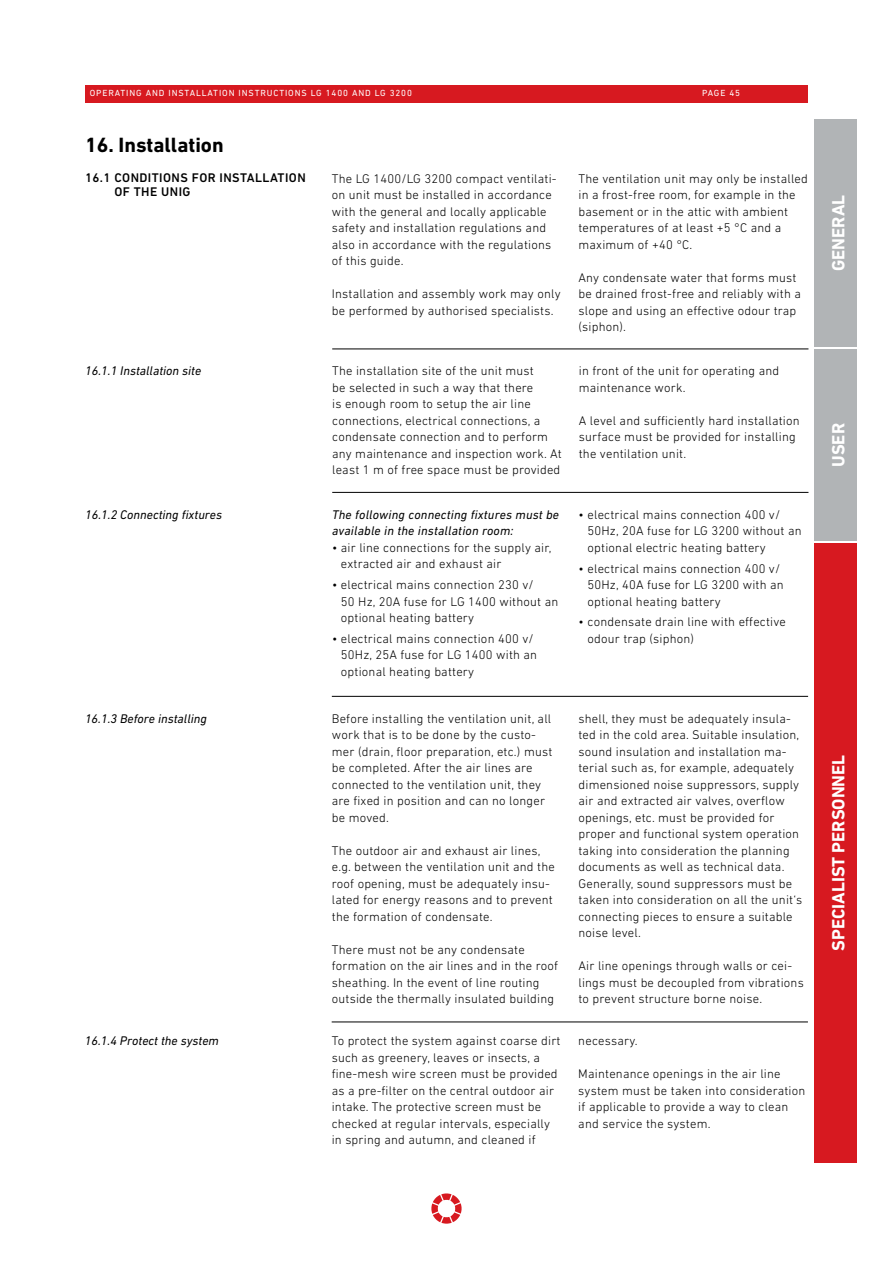
<style>
.page{position:relative;width:893px;height:1263px;background:#fff}
.page>*{position:absolute;margin:0;border:0;box-sizing:border-box;transform-origin:0 0}
.t1{font:700 21px "DIN Next LT Pro";color:#000}
.t2{font:700 18px "DIN Next LT Pro";color:#fff}
.t3{font:300 12.75px/16.5px "DIN Next LT Pro";letter-spacing:.015em;color:#000}
.t4{font:italic 12.75px/16.5px "DIN Next LT Pro";color:#000}
.t5{font:500 12.75px/14.2px "DIN Next LT Pro";letter-spacing:.035em;color:#000}
.t6{font:9px "DIN Next LT Pro";letter-spacing:.1em;color:#fff}
</style>
<div class="page">
<svg style="left:431px;top:1193px;width:31px;height:31px"></svg>
<div style="left:85px;top:85px;width:723px;height:17px;background:#d71920"></div>
<div style="left:814px;top:349px;width:43px;height:192px;background:#b1b4b6"></div>
<div style="left:814px;top:119px;width:43px;height:228px;background:#b1b4b6"></div>
<div style="left:814px;top:543px;width:43px;height:619px;background:#d71920"></div>
<hr style="left:332px;top:349px;width:476px;height:1px;background:#000">
<hr style="left:332px;top:492px;width:476px;height:1px;background:#000">
<hr style="left:332px;top:696px;width:476px;height:1px;background:#000">
<hr style="left:332px;top:1022px;width:476px;height:1px;background:#000">
<p class="t6" style="left:90px;top:88px;width:324px">OPERATING AND INSTALLATION INSTRUCTIONS LG 1400 AND LG 3200</p>
<p class="t6" style="left:702px;top:88px;width:39px">PAGE 45</p>
<h1 class="t1" style="left:85px;top:132px;width:140px">16. Installation</h1>
<p class="t5" style="left:114px;top:171px;width:193px;text-indent:-29px">16.1 CONDITIONS FOR INSTALLATION<br>OF THE UNIG</p>
<p class="t3" style="left:332px;top:170px;width:226px">The LG 1400/LG 3200 compact ventilati&shy;on unit must be installed in accordance with the general and locally applicable safety and installation regulations and also in accordance with the regulations of this guide.</p>
<p class="t3" style="left:332px;top:285px;width:230px">Installation and assembly work may only be performed by authorised specialists.</p>
<p class="t3" style="left:578px;top:170px;width:231px">The ventilation unit may only be installed in a frost-free room, for example in the basement or in the attic with ambient temperatures of at least +5 °C and a maximum of +40 °C.</p>
<p class="t3" style="left:578px;top:269px;width:224px">Any condensate water that forms must be drained frost-free and reliably with a slope and using an effective odour trap (siphon).</p>
<p class="t4" style="left:85px;top:363px;width:118px">16.1.1 Installation site</p>
<p class="t3" style="left:332px;top:363px;width:231px">The installation site of the unit must<br>be selected in such a way that there<br>is enough room to setup the air line connections, electrical connections, a condensate connection and to perform any maintenance and inspection work. At least 1 m of free space must be provided</p>
<p class="t3" style="left:579px;top:363px;width:202px">in front of the unit for operating and maintenance work.</p>
<p class="t3" style="left:579px;top:412px;width:222px">A level and sufficiently hard installation surface must be provided for installing the ventilation unit.</p>
<p class="t4" style="left:85px;top:506px;width:138px">16.1.2 Connecting fixtures</p>
<p class="t4" style="left:332px;top:506px;width:229px">The following connecting fixtures must be available in the installation room:</p>
<p class="t3" style="left:341px;top:539px;width:212px;text-indent:-9px">• air line connections for the supply air, extracted air and exhaust air</p>
<p class="t3" style="left:341px;top:576px;width:219px;text-indent:-9px">• electrical mains connection 230 v/<br>50 Hz, 20A fuse for LG 1400 without an optional heating battery</p>
<p class="t3" style="left:341px;top:630px;width:198px;text-indent:-9px">• electrical mains connection 400 v/<br>50Hz, 25A fuse for LG 1400 with an optional heating battery</p>
<p class="t4" style="left:85px;top:710px;width:123px">16.1.3 Before installing</p>
<p class="t3" style="left:332px;top:710px;width:222px">Before installing the ventilation unit, all work that is to be done by the custo&shy;mer (drain, floor preparation, etc.) must be completed. After the air lines are connected to the ventilation unit, they are fixed in position and can no longer be moved.</p>
<p class="t3" style="left:332px;top:842px;width:224px">The outdoor air and exhaust air lines, e.g. between the ventilation unit and the roof opening, must be adequately insu&shy;lated for energy reasons and to prevent the formation of condensate.</p>
<p class="t3" style="left:332px;top:941px;width:228px">There must not be any condensate formation on the air lines and in the roof sheathing. In the event of line routing outside the thermally insulated building</p>
<p class="t3" style="left:587px;top:506px;width:216px;text-indent:-9px">• electrical mains connection 400 v/<br>50Hz, 20A fuse for LG 3200 without an optional electric heating battery</p>
<p class="t3" style="left:587px;top:560px;width:198px;text-indent:-9px">• electrical mains connection 400 v/<br>50Hz, 40A fuse for LG 3200 with an optional heating battery</p>
<p class="t3" style="left:587px;top:614px;width:200px;text-indent:-9px">• condensate drain line with effective odour trap (siphon)</p>
<p class="t3" style="left:578px;top:710px;width:225px">shell, they must be adequately insula&shy;ted in the cold area. Suitable insulation, sound insulation and installation ma&shy;terial such as, for example, adequately dimensioned noise suppressors, supply air and extracted air valves, overflow openings, etc. must be provided for proper and functional system operation taking into consideration the planning documents as well as technical data.<br>Generally, sound suppressors must be taken into consideration on all the unit‘s connecting pieces to ensure a suitable noise level.</p>
<p class="t3" style="left:578px;top:958px;width:227px">Air line openings through walls or cei&shy;lings must be decoupled from vibrations to prevent structure borne noise.</p>
<p class="t4" style="left:85px;top:1033px;width:136px">16.1.4 Protect the system</p>
<p class="t3" style="left:332px;top:1033px;width:230px">To protect the system against coarse dirt such as greenery, leaves or insects, a fine-mesh wire screen must be provided as a pre-filter on the central outdoor air intake. The protective screen must be checked at regular intervals, especially in spring and autumn, and cleaned if</p>
<p class="t3" style="left:578px;top:1033px;width:61px">necessary.</p>
<p class="t3" style="left:578px;top:1066px;width:229px">Maintenance openings in the air line system must be taken into consideration if applicable to provide a way to clean and service the system.</p>
<h2 class="t2" style="left:828px;top:271px;width:78px;rotate:-90deg">GENERAL</h2>
<h2 class="t2" style="left:828px;top:467px;width:45px;rotate:-90deg">USER</h2>
<h2 class="t2" style="left:828px;top:951px;width:198px;rotate:-90deg">SPECIALIST PERSONNEL</h2>
</div>
